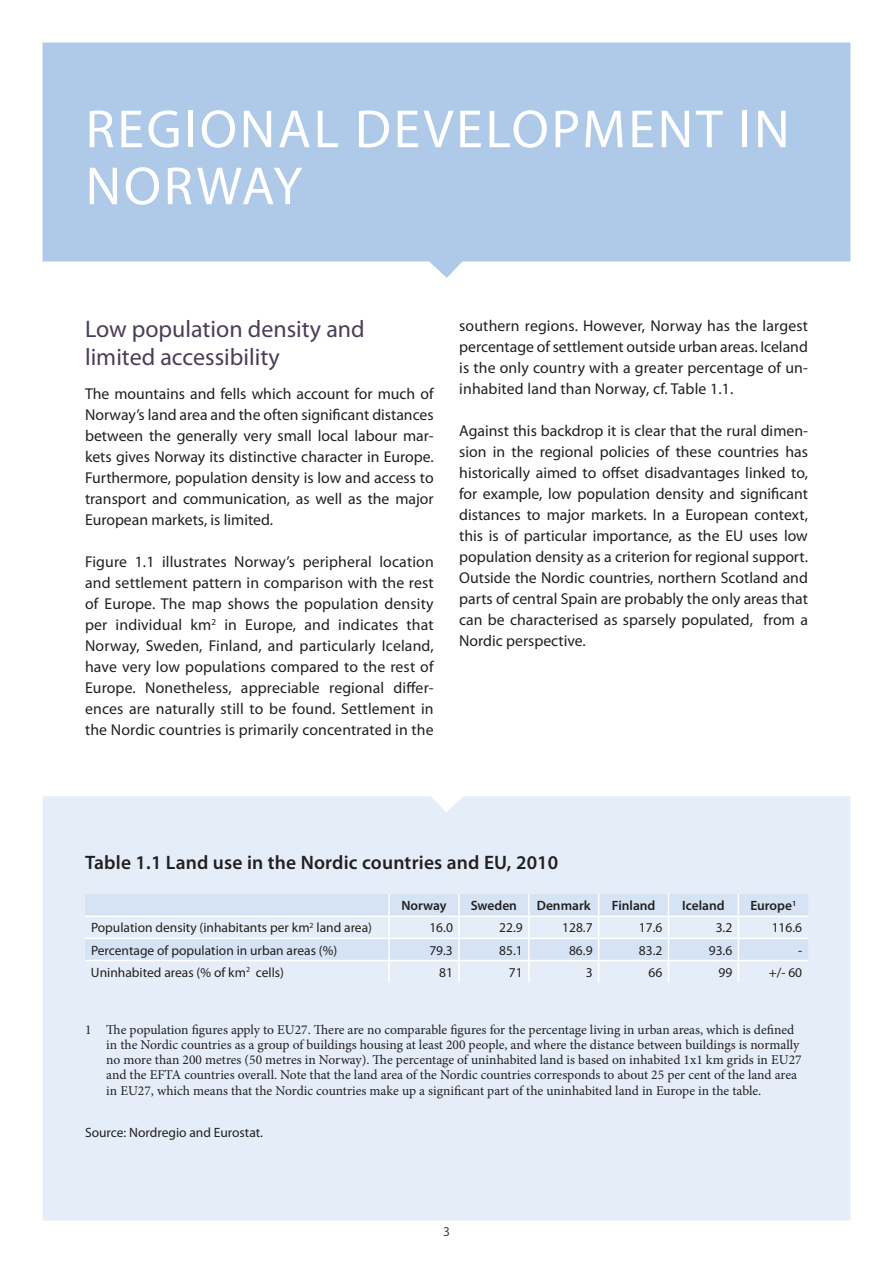
<style>
.page{position:relative;width:893px;height:1263px;background:#fff}
.page>*{position:absolute;margin:0;border:0;box-sizing:border-box;transform-origin:0 0}
.t1{font:54px/57px "Myriad Pro";letter-spacing:.05em;color:#fff}
.head_2{font:24px/28.5px "Myriad Pro";color:#4a3d57}
.Head_3{font:600 19.5px "Myriad Pro";letter-spacing:.01em;color:#231f20}
.brødtekst{font:15.75px/21px "Myriad Pro";color:#231f20;text-align:justify}
.Footnote{font:13.5px/15px "Minion Pro";color:#231f20}
.brødtekst-2{font:13.5px "Myriad Pro";color:#231f20}
.brødtekst-3{font:600 13.5px "Myriad Pro";color:#231f20}
.brødtekst-4{font:13.5px "Myriad Pro";color:#4a3d57}
</style>
<div class="page">
<svg style="left:43px;top:43px;width:807px;height:235px;background:#b4cdea"></svg>
<div style="left:43px;top:796px;width:807px;height:424px;background:#e5eef8"></div>
<svg style="left:85px;top:894px;width:723px;height:66px;background:#dae6f5"></svg>
<hr style="left:388px;top:894px;width:2px;height:21px;background:#fff">
<hr style="left:458px;top:894px;width:2px;height:21px;background:#fff">
<hr style="left:528px;top:894px;width:2px;height:21px;background:#fff">
<hr style="left:85px;top:915px;width:304px;height:2px;background:#fff">
<hr style="left:389px;top:915px;width:70px;height:2px;background:#fff">
<hr style="left:388px;top:917px;width:2px;height:21px;background:#fff">
<hr style="left:459px;top:915px;width:70px;height:2px;background:#fff">
<hr style="left:458px;top:917px;width:2px;height:21px;background:#fff">
<hr style="left:529px;top:915px;width:70px;height:2px;background:#fff">
<hr style="left:528px;top:917px;width:2px;height:21px;background:#fff">
<hr style="left:599px;top:915px;width:69px;height:2px;background:#fff">
<hr style="left:668px;top:915px;width:70px;height:2px;background:#fff">
<hr style="left:738px;top:915px;width:70px;height:2px;background:#fff">
<hr style="left:85px;top:938px;width:304px;height:1px;background:#fff">
<hr style="left:389px;top:938px;width:70px;height:1px;background:#fff">
<hr style="left:388px;top:939px;width:2px;height:21px;background:#fff">
<hr style="left:459px;top:938px;width:70px;height:1px;background:#fff">
<hr style="left:458px;top:939px;width:2px;height:21px;background:#fff">
<hr style="left:529px;top:938px;width:70px;height:1px;background:#fff">
<hr style="left:528px;top:939px;width:2px;height:21px;background:#fff">
<hr style="left:599px;top:938px;width:69px;height:1px;background:#fff">
<hr style="left:668px;top:938px;width:70px;height:1px;background:#fff">
<hr style="left:738px;top:938px;width:70px;height:1px;background:#fff">
<hr style="left:85px;top:960px;width:304px;height:1px;background:#fff">
<hr style="left:389px;top:960px;width:70px;height:1px;background:#fff">
<hr style="left:388px;top:961px;width:2px;height:22px;background:#fff">
<hr style="left:459px;top:960px;width:70px;height:1px;background:#fff">
<hr style="left:458px;top:961px;width:2px;height:22px;background:#fff">
<hr style="left:529px;top:960px;width:70px;height:1px;background:#fff">
<hr style="left:528px;top:961px;width:2px;height:22px;background:#fff">
<hr style="left:599px;top:960px;width:69px;height:1px;background:#fff">
<svg style="left:598px;top:894px;width:1px;height:89px"></svg>
<hr style="left:668px;top:960px;width:70px;height:1px;background:#fff">
<svg style="left:668px;top:894px;width:1px;height:89px"></svg>
<hr style="left:738px;top:960px;width:70px;height:1px;background:#fff">
<svg style="left:738px;top:894px;width:1px;height:89px"></svg>
<p class="t1" style="left:86px;top:102px;width:705px">REGIONAL DEVELOPMENT IN<br>NORWAY</p>
<p class="head_2" style="left:85px;top:315px;width:281px">Low population density and limited accessibility</p>
<p class="brødtekst" style="left:85px;top:384px;width:350px">The mountains and fells which account for much of Norway’s land area and the often significant distances between the generally very small local labour mar&shy;kets gives Norway its distinctive character in Europe.<br>Furthermore, population density is low and access to transport and communication, as well as the major European markets, is limited.</p>
<p class="brødtekst" style="left:85px;top:552px;width:350px">Figure 1.1 illustrates Norway’s peripheral location and settlement pattern in comparison with the rest of Europe. The map shows the population density per individual km<sup>2</sup> in Europe, and indicates that Norway, Sweden, Finland, and particularly Iceland, have very low populations compared to the rest of Europe. Nonetheless, appreciable regional differ&shy;ences are naturally still to be found. Settlement in the Nordic countries is primarily concentrated in the</p>
<p class="brødtekst" style="left:459px;top:315px;width:350px">southern regions. However, Norway has the largest percentage of settlement outside urban areas. Iceland is the only country with a greater percentage of un&shy;inhabited land than Norway, cf. Table 1.1.</p>
<p class="brødtekst" style="left:459px;top:420px;width:350px">Against this backdrop it is clear that the rural dimen&shy;sion in the regional policies of these countries has historically aimed to offset disadvantages linked to, for example, low population density and significant distances to major markets. In a European context, this is of particular importance, as the EU uses low population density as a criterion for regional support.<br>Outside the Nordic countries, northern Scotland and parts of central Spain are probably the only areas that can be characterised as sparsely populated, from a Nordic perspective.</p>
<p class="Head_3" style="left:85px;top:852px;width:475px">Table 1.1 Land use in the Nordic countries and EU, 2010</p>
<p class="brødtekst-3" style="left:401px;top:898px;width:47px">Norway</p>
<p class="brødtekst-3" style="left:471px;top:898px;width:48px">Sweden</p>
<p class="brødtekst-3" style="left:537px;top:898px;width:55px">Denmark</p>
<p class="brødtekst-3" style="left:612px;top:898px;width:45px">Finland</p>
<p class="brødtekst-3" style="left:682px;top:898px;width:44px">Iceland</p>
<p class="brødtekst-3" style="left:750px;top:898px;width:47px">Europe<sup>1</sup></p>
<p class="brødtekst-2" style="left:91px;top:920px;width:282px">Population density (inhabitants per km<sup>2</sup> land area)</p>
<p class="brødtekst-2" style="left:429px;top:920px;width:25px">16.0</p>
<p class="brødtekst-2" style="left:499px;top:920px;width:25px">22.9</p>
<p class="brødtekst-2" style="left:562px;top:920px;width:32px">128.7</p>
<p class="brødtekst-2" style="left:639px;top:920px;width:25px">17.6</p>
<p class="brødtekst-2" style="left:716px;top:920px;width:18px">3.2</p>
<p class="brødtekst-2" style="left:772px;top:920px;width:32px">116.6</p>
<p class="brødtekst-2" style="left:91px;top:943px;width:248px">Percentage of population in urban areas (%)</p>
<p class="brødtekst-2" style="left:429px;top:943px;width:25px">79.3</p>
<p class="brødtekst-2" style="left:499px;top:943px;width:25px">85.1</p>
<p class="brødtekst-2" style="left:569px;top:943px;width:25px">86.9</p>
<p class="brødtekst-2" style="left:639px;top:943px;width:25px">83.2</p>
<p class="brødtekst-2" style="left:709px;top:943px;width:25px">93.6</p>
<p class="brødtekst-2" style="left:798px;top:943px;width:6px">-</p>
<p class="brødtekst-2" style="left:91px;top:965px;width:195px">Uninhabited areas (% of km<sup>2</sup> cells)</p>
<p class="brødtekst-2" style="left:439px;top:965px;width:15px">81</p>
<p class="brødtekst-2" style="left:509px;top:965px;width:15px">71</p>
<p class="brødtekst-2" style="left:586px;top:965px;width:8px">3</p>
<p class="brødtekst-2" style="left:649px;top:965px;width:15px">66</p>
<p class="brødtekst-2" style="left:718px;top:965px;width:15px">99</p>
<p class="brødtekst-2" style="left:769px;top:965px;width:35px">+/- 60</p>
<p class="Footnote" style="left:106px;top:1022px;width:697px;text-indent:-21px">1 The population figures apply to EU27. There are no comparable figures for the percentage living in urban areas, which is defined in the Nordic countries as a group of buildings housing at least 200 people, and where the distance between buildings is normally no more than 200 metres (50 metres in Norway). The percentage of uninhabited land is based on inhabited 1x1 km grids in EU27 and the EFTA countries overall. Note that the land area of the Nordic countries corresponds to about 25 per cent of the land area</p>
<p class="Footnote" style="left:106px;top:1083px;width:656px">in EU27, which means that the Nordic countries make up a significant part of the uninhabited land in Europe in the table.</p>
<p class="brødtekst-2" style="left:85px;top:1125px;width:180px">Source: Nordregio and Eurostat.</p>
<p class="brødtekst-4" style="left:443px;top:1224px;width:8px">3</p>
</div>
